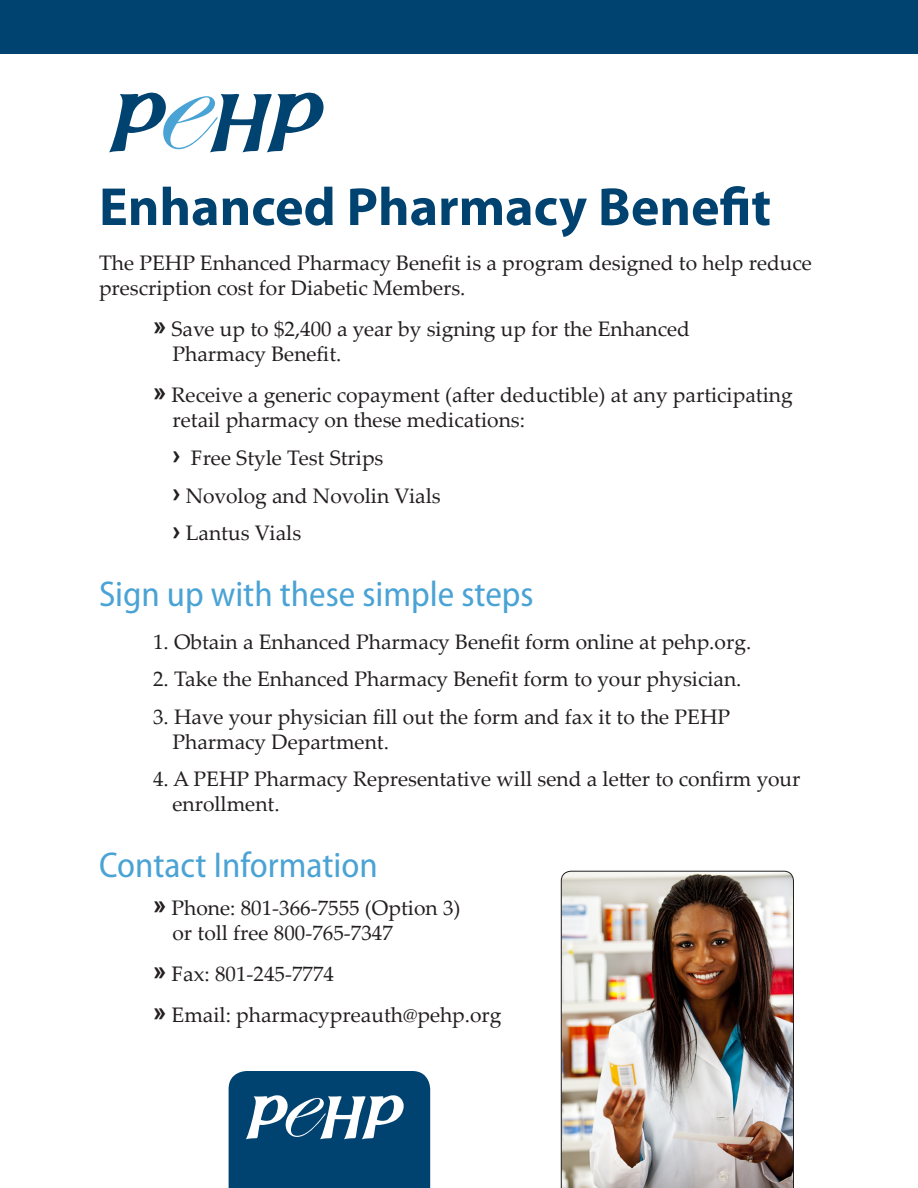
<style>
.page{position:relative;width:918px;height:1188px;background:#fff}
.page>*{position:absolute;margin:0;border:0;box-sizing:border-box;transform-origin:0 0}
.t1{font:700 54px "Myriad Pro";color:#004270}
.t2{font:semi-condensed 36px "Myriad Pro";color:#4aa3d5}
.t3{font:21px/25.2px "Palatino Linotype";color:#231f20}
.s1{font-family:"Arial";font-weight:700;font-size:24px}
</style>
<div class="page">
<svg style="left:109px;top:93px;width:215px;height:59px"></svg>
<div style="left:0;top:0;width:918px;height:54px;background:#004270"></div>
<svg style="left:229px;top:1071px;width:201px;height:117px;background:#1e5881"></svg>
<img style="left:561px;top:871px;width:233px;height:317px">
<p class="t1" style="left:99px;top:172px;width:674px">Enhanced Pharmacy Benefit</p>
<p class="t3" style="left:99px;top:249px;width:714px">The PEHP Enhanced Pharmacy Benefit is a program designed to help reduce prescription cost for Diabetic Members.</p>
<p class="t3" style="left:172px;top:315px;width:519px;text-indent:-20px"><span class="s1">»</span> Save up to $2,400 a year by signing up for the Enhanced<br>Pharmacy Benefit.</p>
<p class="t3" style="left:172px;top:381px;width:622px;text-indent:-20px"><span class="s1">»</span> Receive a generic copayment (after deductible) at any participating retail pharmacy on these medications:</p>
<p class="t3" style="left:172px;top:444px;width:213px"><span class="s1">›</span> Free Style Test Strips</p>
<p class="t3" style="left:172px;top:482px;width:270px"><span class="s1">›</span> Novolog and Novolin Vials</p>
<p class="t3" style="left:172px;top:520px;width:130px"><span class="s1">›</span> Lantus Vials</p>
<p class="t2" style="left:99px;top:575px;width:436px">Sign up with these simple steps</p>
<p class="t3" style="left:153px;top:629px;width:600px">1. Obtain a Enhanced Pharmacy Benefit form online at pehp.org.</p>
<p class="t3" style="left:153px;top:666px;width:590px">2. Take the Enhanced Pharmacy Benefit form to your physician.</p>
<p class="t3" style="left:172px;top:703px;width:559px;text-indent:-20px">3. Have your physician fill out the form and fax it to the PEHP<br>Pharmacy Department.</p>
<p class="t3" style="left:172px;top:766px;width:629px;text-indent:-20px">4. A PEHP Pharmacy Representative will send a letter to confirm your enrollment.</p>
<p class="t2" style="left:99px;top:845px;width:280px">Contact Information</p>
<p class="t3" style="left:153px;top:894px;width:309px"><span class="s1">»</span> Phone: 801-366-7555 (Option 3)</p>
<p class="t3" style="left:172px;top:919px;width:222px">or toll free 800-765-7347</p>
<p class="t3" style="left:153px;top:960px;width:183px"><span class="s1">»</span> Fax: 801-245-7774</p>
<p class="t3" style="left:153px;top:1001px;width:350px"><span class="s1">»</span> Email: pharmacypreauth@pehp.org</p>
</div>
